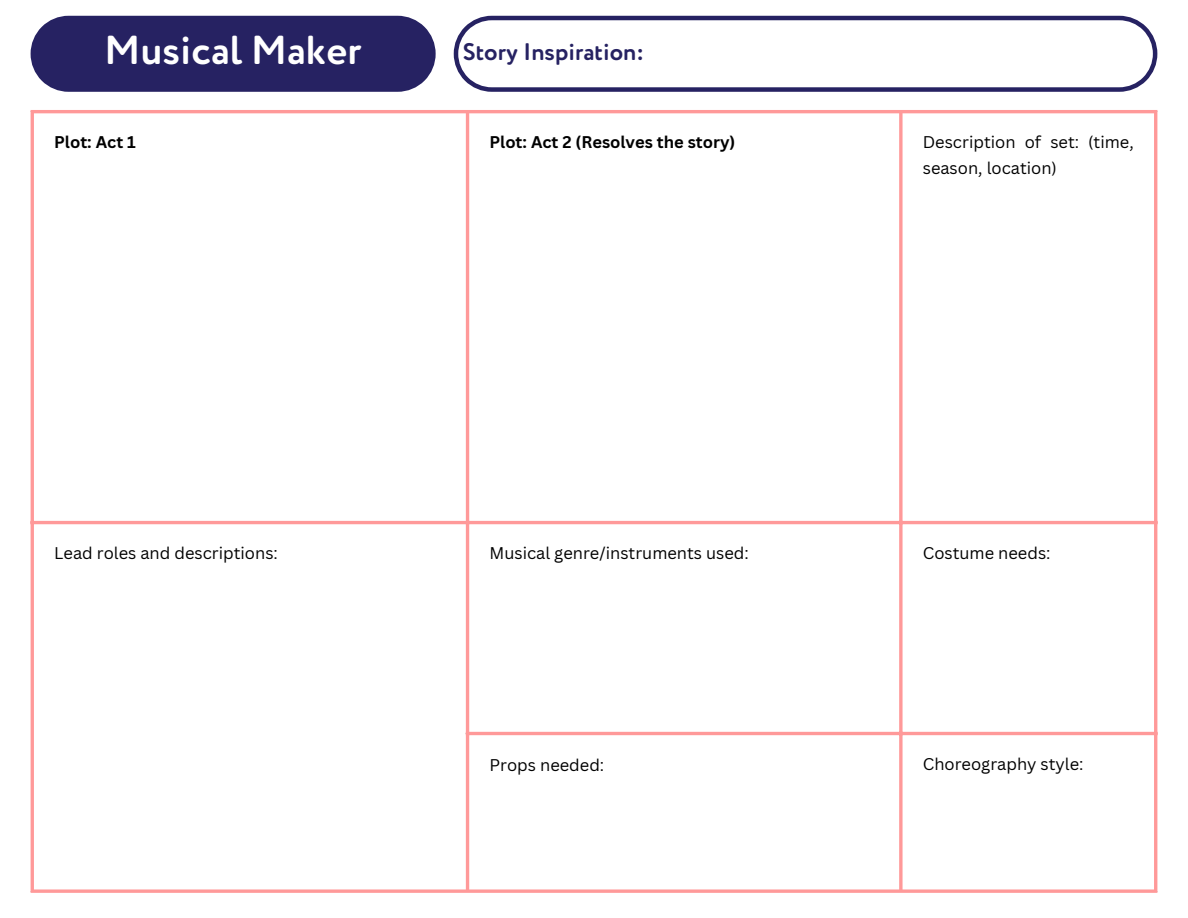
<style>
.page{position:relative;width:1188px;height:918px;background:#fff}
.page>*{position:absolute;margin:0;border:0;box-sizing:border-box;transform-origin:0 0}
.t1{font:700 40.5px "Circe Rounded";color:#fff}
.t2{font:700 24px "Circe Rounded";color:#262262}
.t3{font:16.5px/25.8px "Canva Sans";color:#000}
.t4{font:700 16.5px "Canva Sans";color:#000}
</style>
<div class="page">
<div style="left:31px;top:16px;width:405px;height:76px;background:#262262"></div>
<hr style="left:31px;top:113px;width:3px;height:776px;background:#f99">
<hr style="left:466px;top:113px;width:3px;height:776px;background:#f99">
<svg style="left:899px;top:113px;width:4px;height:776px;background:#ffa8a8"></svg>
<hr style="left:1154px;top:113px;width:3px;height:776px;background:#f99">
<hr style="left:31px;top:110px;width:1126px;height:3px;background:#f99">
<hr style="left:31px;top:521px;width:1126px;height:3px;background:#f99">
<hr style="left:466px;top:732px;width:691px;height:3px;background:#f99">
<svg style="left:31px;top:889px;width:1126px;height:4px;background:#ffa8a8"></svg>
<svg style="left:454px;top:16px;width:703px;height:76px"></svg>
<h1 class="t1" style="left:104px;top:33px;width:259px">Musical Maker</h1>
<p class="t2" style="left:463px;top:41px;width:183px">Story Inspiration:</p>
<p class="t4" style="left:54px;top:131px;width:83px">Plot: Act 1</p>
<p class="t4" style="left:489px;top:131px;width:247px">Plot: Act 2 (Resolves the story)</p>
<p class="t3" style="left:923px;top:129px;width:212px">Description of set: (time, season, location)</p>
<p class="t3" style="left:54px;top:540px;width:225px">Lead roles and descriptions:</p>
<p class="t3" style="left:489px;top:540px;width:261px">Musical genre/instruments used:</p>
<p class="t3" style="left:923px;top:540px;width:129px">Costume needs:</p>
<p class="t3" style="left:489px;top:751px;width:116px">Props needed:</p>
<p class="t3" style="left:923px;top:751px;width:162px">Choreography style:</p>
</div>
